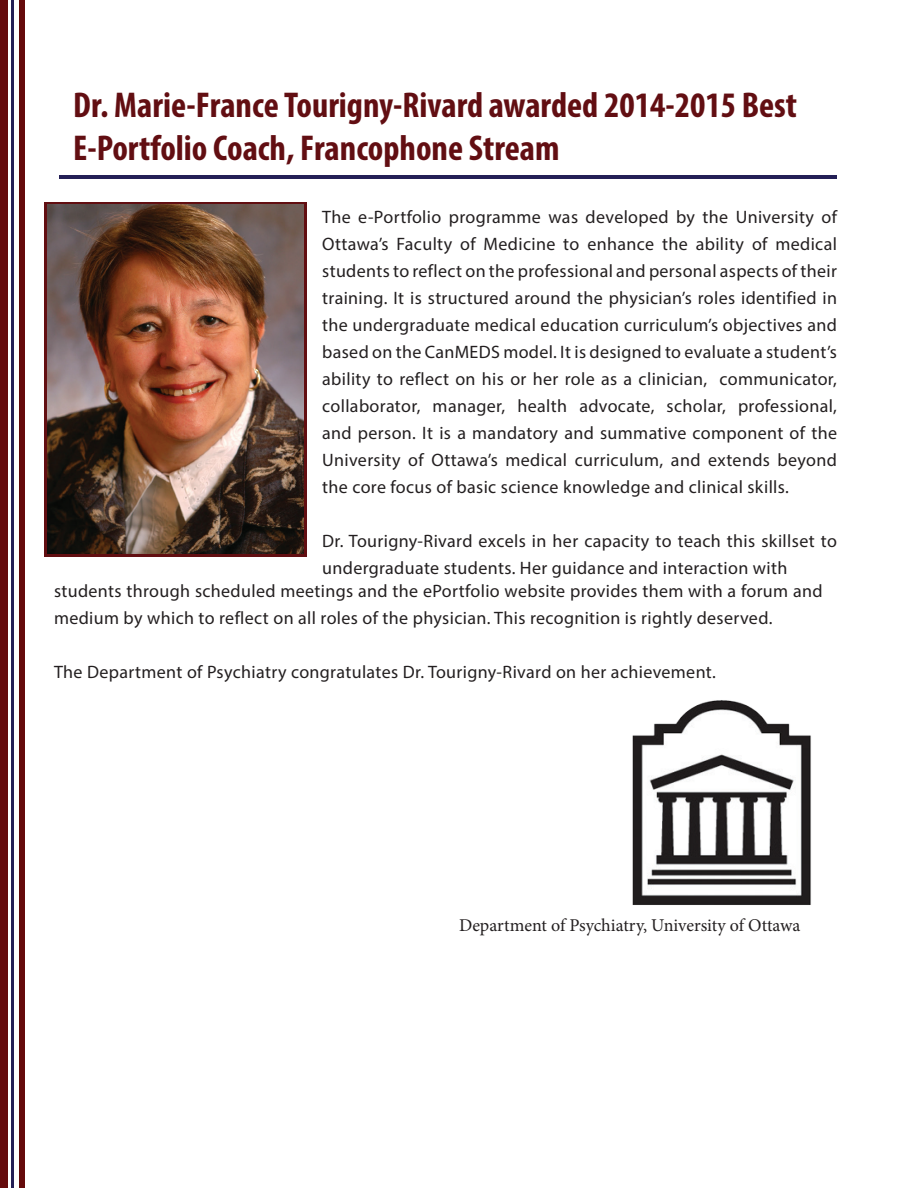
<style>
.page{position:relative;width:918px;height:1188px;background:#fff}
.page>*{position:absolute;margin:0;border:0;box-sizing:border-box;transform-origin:0 0}
.t1{font:700 condensed 36px/43.2px "Myriad Pro";color:#620e12}
.t2{font:18px/27px "Myriad Pro";letter-spacing:.02em;color:#231f20}
.t3{font:18px "Minion Pro";color:#231f20}
</style>
<div class="page">
<div style="left:44px;top:202px;width:263px;height:355px;background:#620e11"></div>
<img style="left:632px;top:700px;width:179px;height:205px">
<div style="left:20px;top:0;width:5px;height:1188px;background:#650a0b"></div>
<div style="left:0;top:0;width:7px;height:1188px;background:#650a0b"></div>
<hr style="left:11px;top:0;width:3px;height:1188px;background:#241f56">
<hr style="left:59px;top:175px;width:777px;height:3px;background:#241f56">
<img style="left:47px;top:204px;width:257px;height:350px">
<h1 class="t1" style="left:73px;top:83px;width:725px">Dr. Marie-France Tourigny-Rivard awarded 2014-2015 Best<br>E-Portfolio Coach, Francophone Stream</h1>
<p class="t2" style="left:322px;top:203px;width:516px;text-align:justify">The e-Portfolio programme was developed by the University of Ottawa’s Faculty of Medicine to enhance the ability of medical students to reflect on the professional and personal aspects of their training. It is structured around the physician’s roles identified in the undergraduate medical education curriculum’s objectives and based on the CanMEDS model. It is designed to evaluate a student’s ability to reflect on his or her role as a clinician, communicator, collaborator, manager, health advocate, scholar, professional, and person. It is a mandatory and summative component of the University of Ottawa’s medical curriculum, and extends beyond the core focus of basic science knowledge and clinical skills.</p>
<p class="t2" style="left:322px;top:527px;width:516px">Dr. Tourigny-Rivard excels in her capacity to teach this skillset to undergraduate students. Her guidance and interaction with</p>
<p class="t2" style="left:54px;top:577px;width:770px">students through scheduled meetings and the ePortfolio website provides them with a forum and medium by which to reflect on all roles of the physician. This recognition is rightly deserved.</p>
<p class="t2" style="left:54px;top:658px;width:663px">The Department of Psychiatry congratulates Dr. Tourigny-Rivard on her achievement.</p>
<p class="t3" style="left:459px;top:913px;width:343px">Department of Psychiatry, University of Ottawa</p>
</div>
